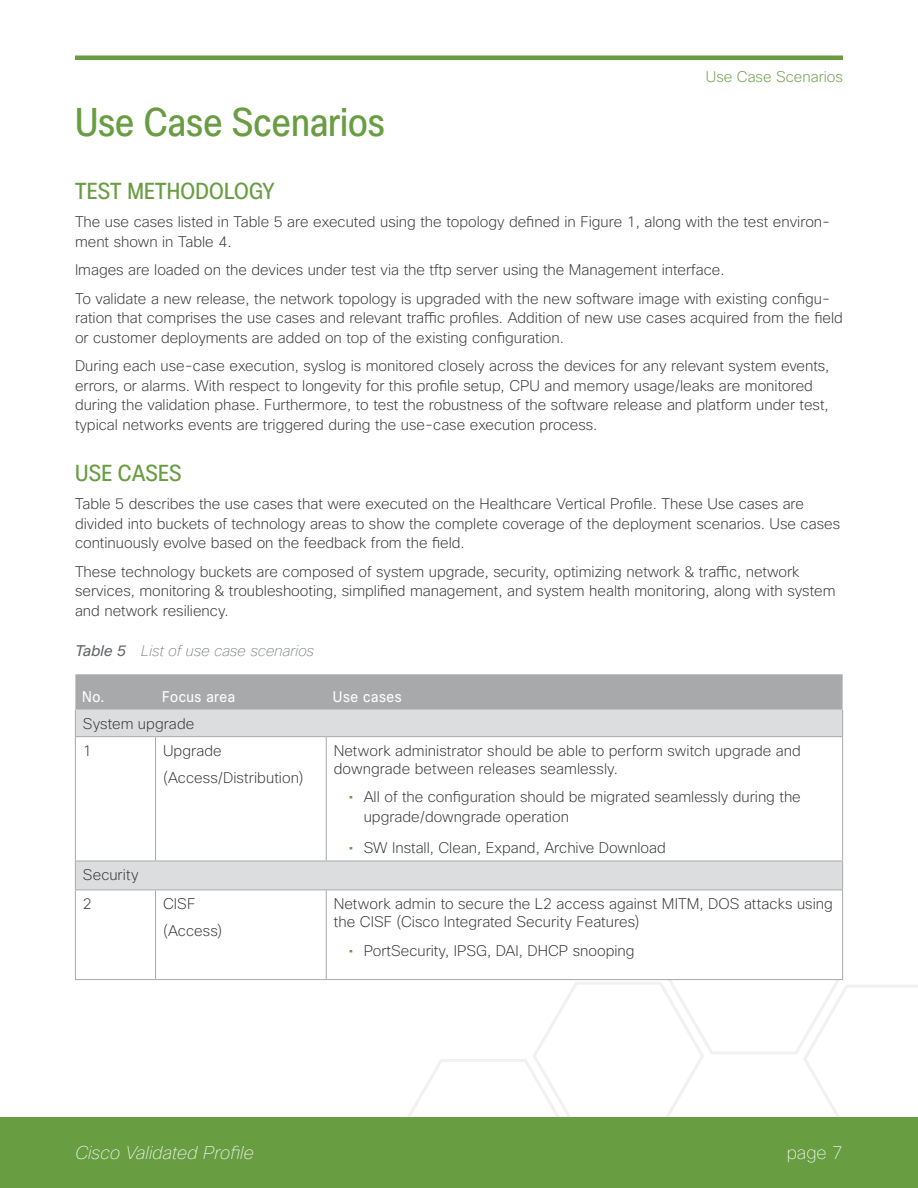
<style>
.page{position:relative;width:918px;height:1188px;background:#fff}
.page>*{position:absolute;margin:0;border:0;box-sizing:border-box;transform-origin:0 0}
.t1{font:condensed 39px "Cisco Sans";color:#689d41}
.t2{font:condensed 22.5px "Cisco Sans";letter-spacing:.01em;color:#689d41}
.t3{font:italic 100 18px "Cisco Sans";color:#fff}
.t4{font:100 18px "Cisco Sans";color:#fff}
.t5{font:200 15px/19.5px "Cisco Sans";color:#323232}
.t6{font:italic 100 15px "Cisco Sans";color:#64676b}
.t7{font:15px "Cisco Sans";letter-spacing:.035em;color:#fff;scale:.9 1}
.t8{font:200 15px "Cisco Sans";color:#689d41}
.s1{font-weight:400}
.s2{font-weight:400;color:#689d41}
</style>
<div class="page">
<svg style="left:396px;top:903px;width:522px;height:215px"></svg>
<div style="left:0;top:1118px;width:918px;height:70px;background:#689d41"></div>
<hr style="left:75px;top:56px;width:768px;height:4px;background:#689d41">
<svg style="left:76px;top:737px;width:766px;height:242px"></svg>
<hr style="left:75px;top:737px;width:1px;height:124px;background:#a8a9ab">
<hr style="left:155px;top:737px;width:1px;height:124px;background:#a8a9ab">
<hr style="left:326px;top:737px;width:1px;height:124px;background:#a8a9ab">
<hr style="left:842px;top:737px;width:1px;height:124px;background:#a8a9ab">
<hr style="left:75px;top:861px;width:81px;height:1px;background:#a8a9ab">
<hr style="left:156px;top:861px;width:170px;height:1px;background:#a8a9ab">
<hr style="left:326px;top:861px;width:517px;height:1px;background:#a8a9ab">
<hr style="left:75px;top:890px;width:1px;height:89px;background:#a8a9ab">
<hr style="left:155px;top:890px;width:1px;height:89px;background:#a8a9ab">
<hr style="left:326px;top:890px;width:1px;height:89px;background:#a8a9ab">
<hr style="left:842px;top:890px;width:1px;height:89px;background:#a8a9ab">
<hr style="left:75px;top:979px;width:81px;height:1px;background:#a8a9ab">
<hr style="left:156px;top:979px;width:170px;height:1px;background:#a8a9ab">
<hr style="left:326px;top:979px;width:517px;height:1px;background:#a8a9ab">
<svg style="left:75px;top:674px;width:768px;height:62px;background:#bebfc1"></svg>
<hr style="left:75px;top:736px;width:81px;height:1px;background:#a8a9ab">
<hr style="left:156px;top:736px;width:170px;height:1px;background:#a8a9ab">
<hr style="left:326px;top:736px;width:517px;height:1px;background:#a8a9ab">
<svg style="left:75px;top:861px;width:1px;height:29px"></svg>
<svg style="left:842px;top:861px;width:1px;height:29px"></svg>
<hr style="left:75px;top:890px;width:81px;height:1px;background:#a8a9ab">
<hr style="left:156px;top:890px;width:170px;height:1px;background:#a8a9ab">
<hr style="left:326px;top:890px;width:517px;height:1px;background:#a8a9ab">
<h1 class="t1" style="left:75px;top:97px;width:312px">Use Case Scenarios</h1>
<p class="t8" style="left:706px;top:68px;width:139px">Use Case Scenarios</p>
<h2 class="t2" style="left:75px;top:177px;width:201px">TEST METHODOLOGY</h2>
<p class="t5" style="left:75px;top:212px;width:757px">The use cases listed in Table 5 are executed using the topology defined in Figure 1, along with the test environ&shy;ment shown in Table 4.</p>
<p class="t5" style="left:75px;top:256px;width:757px;line-height:28.5px">Images are loaded on the devices under test via the tftp server using the Management interface.<br>To validate a new release, the network topology is upgraded with the new software image with existing configu-</p>
<p class="t5" style="left:75px;top:308px;width:769px">ration that comprises the use cases and relevant traffic profiles. Addition of new use cases acquired from the field or customer deployments are added on top of the existing configuration.</p>
<p class="t5" style="left:75px;top:356px;width:756px">During each use-case execution, syslog is monitored closely across the devices for any relevant system events, errors, or alarms. With respect to longevity for this profile setup, CPU and memory usage/leaks are monitored during the validation phase. Furthermore, to test the robustness of the software release and platform under test, typical networks events are triggered during the use-case execution process.</p>
<h2 class="t2" style="left:75px;top:459px;width:108px">USE CASES</h2>
<p class="t5" style="left:75px;top:494px;width:767px">Table 5 describes the use cases that were executed on the Healthcare Vertical Profile. These Use cases are divided into buckets of technology areas to show the complete coverage of the deployment scenarios. Use cases continuously evolve based on the feedback from the field.</p>
<p class="t5" style="left:75px;top:562px;width:762px">These technology buckets are composed of system upgrade, security, optimizing network &amp; traffic, network services, monitoring &amp; troubleshooting, simplified management, and system health monitoring, along with system and network resiliency.</p>
<p class="t6" style="left:75px;top:642px;width:240px"><span class="s1">Table 5</span> List of use case scenarios</p>
<p class="t7" style="left:82px;top:687px;width:27px">No.</p>
<p class="t7" style="left:162px;top:687px;width:83px">Focus area</p>
<p class="t7" style="left:333px;top:687px;width:78px">Use cases</p>
<p class="t5" style="left:83px;top:710px;width:113px;line-height:26.8px">System upgrade<br>1</p>
<p class="t5" style="left:163px;top:737px;width:142px;line-height:27px">Upgrade (Access/Distribution)</p>
<p class="t5" style="left:334px;top:742px;width:469px;line-height:18px">Network administrator should be able to perform switch upgrade and downgrade between releases seamlessly.</p>
<p class="t5" style="left:364px;top:787px;width:439px;text-indent:-15px"><span class="s2">•</span> All of the configuration should be migrated seamlessly during the upgrade/downgrade operation</p>
<p class="t5" style="left:349px;top:838px;width:319px"><span class="s2">•</span> SW Install, Clean, Expand, Archive Download</p>
<p class="t5" style="left:83px;top:861px;width:57px;line-height:29px">Security<br>2</p>
<p class="t5" style="left:163px;top:890px;width:61px;line-height:27px">CISF (Access)</p>
<p class="t5" style="left:334px;top:895px;width:501px;line-height:18px">Network admin to secure the L2 access against MITM, DOS attacks using the CISF (Cisco Integrated Security Features)</p>
<p class="t5" style="left:349px;top:941px;width:287px"><span class="s2">•</span> PortSecurity, IPSG, DAI, DHCP snooping</p>
<p class="t3" style="left:75px;top:1141px;width:180px">Cisco Validated Profile</p>
<p class="t4" style="left:787px;top:1141px;width:58px">page 7</p>
</div>
